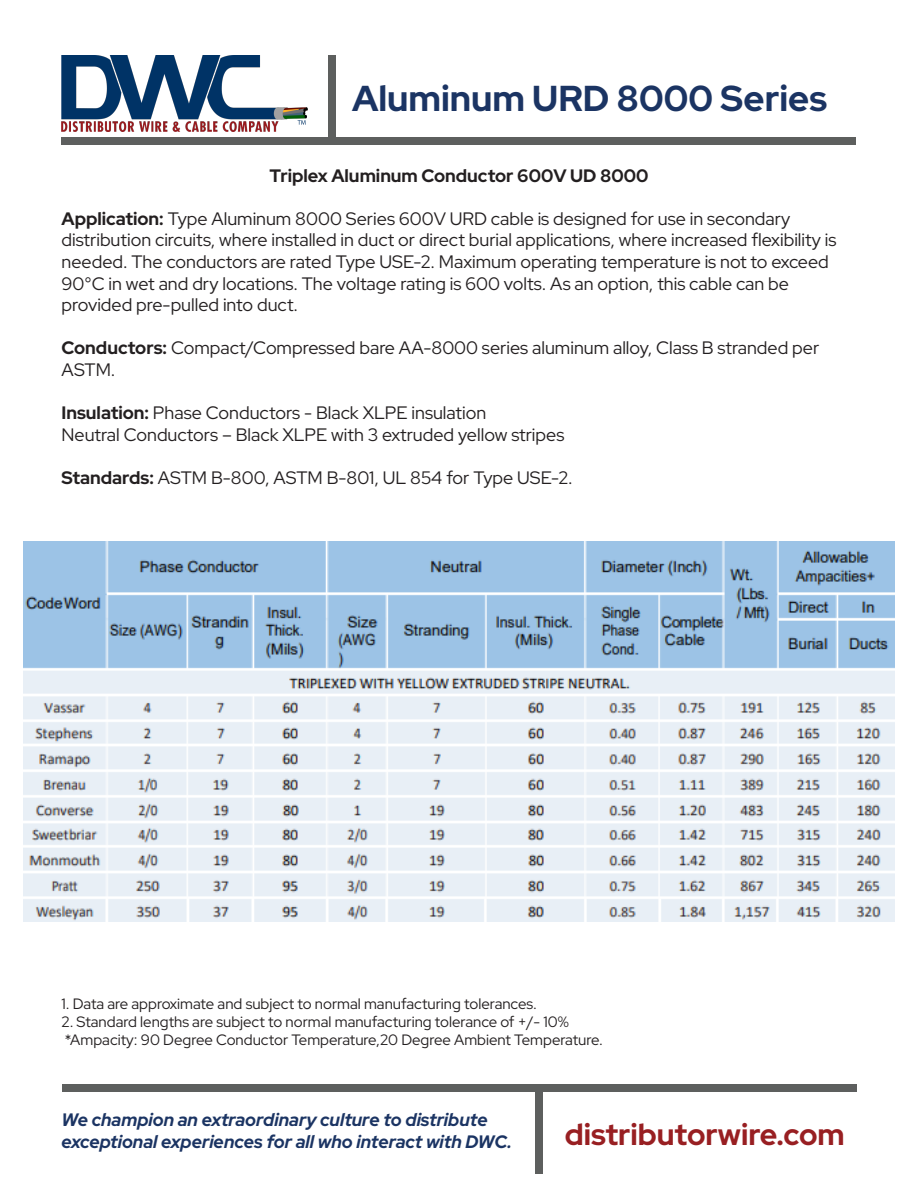
<style>
.page{position:relative;width:918px;height:1188px;background:#fff}
.page>*{position:absolute;margin:0;border:0;box-sizing:border-box;transform-origin:0 0}
.t1{font:700 36px "Red Hat Display";color:#1b3463}
.t2{font:700 30px "Red Hat Display";color:#981f22}
.t3{font:18px/21.6px "Red Hat Display";color:#231f20}
.t4{font:italic 700 18px/21.6px "Red Hat Display";color:#1b3463}
.t5{font:700 18px "Red Hat Display";color:#231f20}
.t6{font:15px "Red Hat Display";color:#231f20}
.s1{font-weight:700}
</style>
<div class="page">
<img style="left:62px;top:56px;width:246px;height:76px">
<div style="left:62px;top:138px;width:794px;height:7px;background:#5d5f5e"></div>
<div style="left:62px;top:1085px;width:794px;height:7px;background:#5d5f5e"></div>
<div style="left:328px;top:56px;width:7px;height:85px;background:#5d5f5e"></div>
<div style="left:536px;top:1088px;width:7px;height:86px;background:#5d5f5e"></div>
<img style="left:24px;top:541px;width:870px;height:381px">
<p class="t1" style="left:352px;top:75px;width:477px">Aluminum URD 8000 Series</p>
<p class="t5" style="left:270px;top:164px;width:380px">Triplex Aluminum Conductor 600V UD 8000</p>
<p class="t3" style="left:62px;top:207px;width:777px"><span class="s1">Application:</span> Type Aluminum 8000 Series 600V URD cable is designed for use in secondary distribution circuits, where installed in duct or direct burial applications, where increased flexibility is needed. The conductors are rated Type USE-2. Maximum operating temperature is not to exceed 90°C in wet and dry locations. The voltage rating is 600 volts. As an option, this cable can be provided pre-pulled into duct.</p>
<p class="t3" style="left:62px;top:337px;width:759px"><span class="s1">Conductors:</span> Compact/Compressed bare AA-8000 series aluminum alloy, Class B stranded per<br>ASTM.</p>
<p class="t3" style="left:62px;top:402px;width:426px"><span class="s1">Insulation:</span> Phase Conductors - Black XLPE insulation</p>
<p class="t3" style="left:62px;top:423px;width:504px">Neutral Conductors – Black XLPE with 3 extruded yellow stripes</p>
<p class="t3" style="left:62px;top:466px;width:513px"><span class="s1">Standards:</span> ASTM B-800, ASTM B-801, UL 854 for Type USE-2.</p>
<p class="t6" style="left:62px;top:994px;width:477px">1. Data are approximate and subject to normal manufacturing tolerances.</p>
<p class="t6" style="left:62px;top:1012px;width:509px">2. Standard lengths are subject to normal manufacturing tolerance of +/- 10%</p>
<p class="t6" style="left:65px;top:1030px;width:540px">*Ampacity: 90 Degree Conductor Temperature,20 Degree Ambient Temperature.</p>
<p class="t4" style="left:62px;top:1109px;width:452px">We champion an extraordinary culture to distribute exceptional experiences for all who interact with DWC.</p>
<p class="t2" style="left:565px;top:1115px;width:281px">distributorwire.com</p>
</div>
